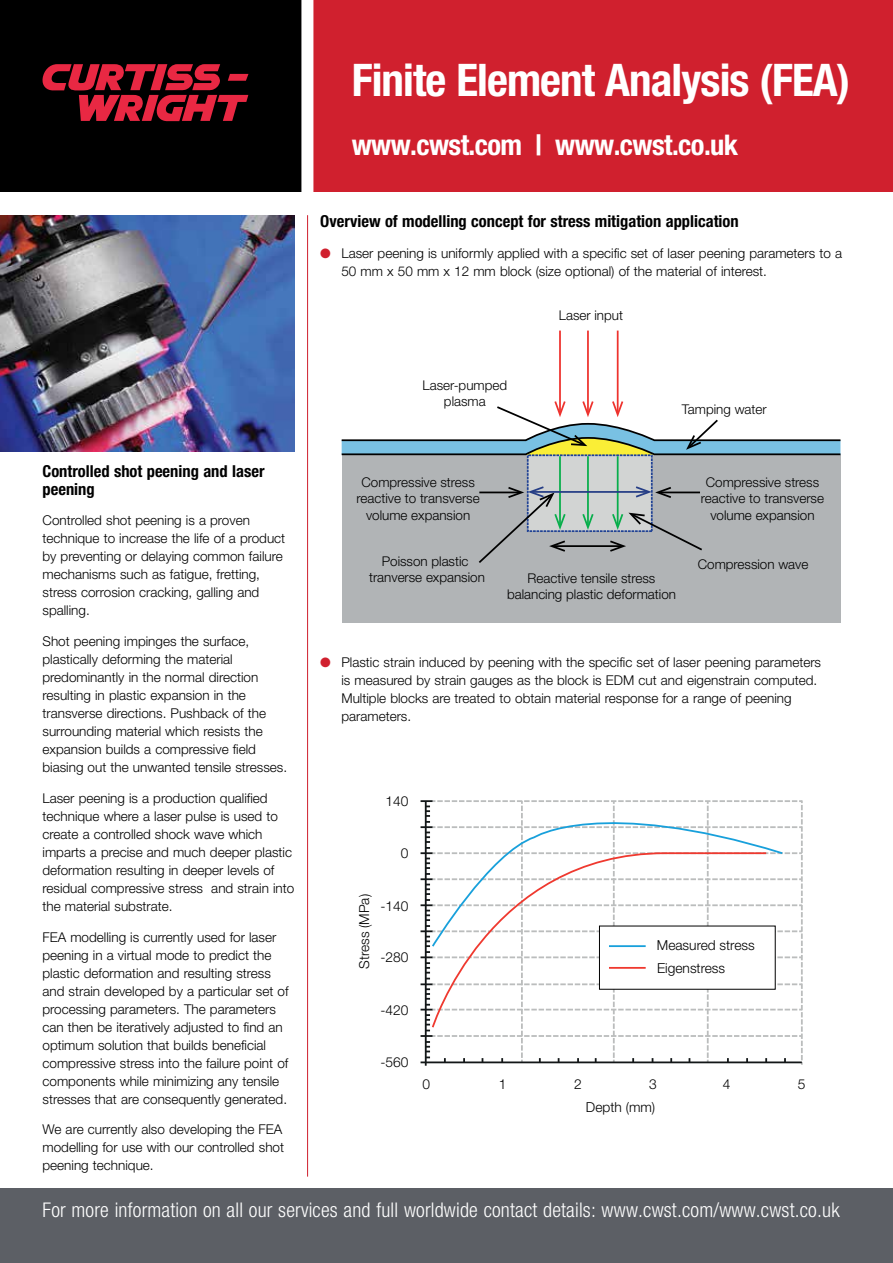
<style>
.page{position:relative;width:893px;height:1263px;background:#fff}
.page>*{position:absolute;margin:0;border:0;box-sizing:border-box;transform-origin:0 0}
.t1{font:700 condensed 45px "Helvetica Neue LT Std";letter-spacing:-.02em;color:#fff}
.t2{font:700 condensed 28.5px "Helvetica Neue LT Std";letter-spacing:-.02em;color:#fff}
.t3{font:300 condensed 20.25px "Helvetica Neue LT Std";letter-spacing:.01em;color:#fff}
.t4{font:700 condensed 16.5px/18px "Helvetica Neue LT Std";color:#000}
.t5{font:300 13.8px/22.8px "Helvetica Neue LT Std";color:#000}
.t6{font:300 13.5px/18px "Helvetica Neue LT Std";color:#000}
.t7{font:300 13.35px/16px "Helvetica Neue LT Std";color:#000;text-align:center}
.s1{color:#d0202e}
</style>
<div class="page">
<div style="left:0;top:1188px;width:893px;height:75px;background:#5c5f65"></div>
<div style="left:313px;top:0;width:580px;height:191px;background:#d0202e"></div>
<div style="left:0;top:0;width:307px;height:191px;background:#000"></div>
<svg style="left:43px;top:64px;width:205px;height:57px"></svg>
<div style="left:301px;top:0;width:12px;height:200px;background:#fff"></div>
<img style="left:0;top:215px;width:295px;height:237px">
<hr style="left:307px;top:215px;width:1px;height:961px;background:#d0202e">
<hr style="left:425px;top:801px;width:2px;height:265px;background:#131718">
<svg style="left:421px;top:800px;width:382px;height:265px"></svg>
<svg style="left:431px;top:948px;width:337px;height:81px"></svg>
<svg style="left:431px;top:800px;width:353px;height:148px"></svg>
<div style="left:599px;top:925px;width:177px;height:65px;background:#fff"></div>
<hr style="left:421px;top:1061px;width:381px;height:2px;background:#131718">
<hr style="left:609px;top:945px;width:37px;height:2px;background:#18a0db">
<hr style="left:609px;top:967px;width:37px;height:2px;background:#ef392f">
<div style="left:342px;top:455px;width:498px;height:168px;background:#b1b4b6"></div>
<div style="left:527px;top:454px;width:126px;height:78px;background:#d2d4d3;border:2px dashed #204295"></div>
<hr style="left:559px;top:331px;width:2px;height:81px;background:#ee332e">
<hr style="left:587px;top:331px;width:2px;height:81px;background:#ee332e">
<hr style="left:617px;top:331px;width:2px;height:81px;background:#ee332e">
<hr style="left:559px;top:456px;width:2px;height:69px;background:#08ae4b">
<hr style="left:587px;top:456px;width:2px;height:69px;background:#08ae4b">
<svg style="left:582px;top:514px;width:12px;height:16px"></svg>
<hr style="left:617px;top:456px;width:2px;height:69px;background:#08ae4b">
<svg style="left:342px;top:401px;width:498px;height:55px"></svg>
<hr style="left:660px;top:492px;width:40px;height:1px;background:#000">
<hr style="left:554px;top:545px;width:67px;height:2px;background:#000">
<svg style="left:610px;top:512px;width:92px;height:40px"></svg>
<hr style="left:533px;top:491px;width:114px;height:2px;background:#263e86">
<svg style="left:636px;top:486px;width:35px;height:12px"></svg>
<svg style="left:478px;top:486px;width:88px;height:77px"></svg>
<h1 class="t1" style="left:352px;top:53px;width:500px">Finite Element Analysis (FEA)</h1>
<h2 class="t2" style="left:352px;top:128px;width:388px">www.cwst.com | www.cwst.co.uk</h2>
<p class="t4" style="left:320px;top:212px;width:420px">Overview of modelling concept for stress mitigation application</p>
<p class="t6" style="left:341px;top:244px;width:502px;text-indent:-21px"><span class="s1">●</span> Laser peening is uniformly applied with a specific set of laser peening parameters to a<br>50 mm x 50 mm x 12 mm block (size optional) of the material of interest.</p>
<p class="t4" style="left:43px;top:461px;width:223px">Controlled shot peening and laser peening</p>
<p class="t6" style="left:43px;top:511px;width:244px">Controlled shot peening is a proven technique to increase the life of a product by preventing or delaying common failure mechanisms such as fatigue, fretting, stress corrosion cracking, galling and spalling.</p>
<p class="t6" style="left:43px;top:632px;width:246px">Shot peening impinges the surface, plastically deforming the material predominantly in the normal direction resulting in plastic expansion in the transverse directions. Pushback of the surrounding material which resists the expansion builds a compressive field biasing out the unwanted tensile stresses.</p>
<p class="t6" style="left:43px;top:789px;width:253px">Laser peening is a production qualified technique where a laser pulse is used to create a controlled shock wave which imparts a precise and much deeper plastic deformation resulting in deeper levels of residual compressive stress and strain into the material substrate.</p>
<p class="t6" style="left:43px;top:927px;width:247px">FEA modelling is currently used for laser peening in a virtual mode to predict the plastic deformation and resulting stress and strain developed by a particular set of processing parameters. The parameters can then be iteratively adjusted to find an optimum solution that builds beneficial compressive stress into the failure point of components while minimizing any tensile stresses that are consequently generated.</p>
<p class="t6" style="left:43px;top:1120px;width:243px">We are currently also developing the FEA modelling for use with our controlled shot peening technique.</p>
<p class="t7" style="left:423px;top:377px;width:86px">Laser-pumped plasma</p>
<p class="t7" style="left:357px;top:474px;width:125px">Compressive stress reactive to transverse volume expansion</p>
<p class="t7" style="left:559px;top:307px;width:66px">Laser input</p>
<p class="t7" style="left:682px;top:401px;width:86px">Tamping water</p>
<p class="t7" style="left:701px;top:474px;width:125px">Compressive stress reactive to transverse volume expansion</p>
<p class="t7" style="left:369px;top:553px;width:117px">Poisson plastic tranverse expansion</p>
<p class="t7" style="left:698px;top:556px;width:112px">Compression wave</p>
<p class="t7" style="left:507px;top:570px;width:171px">Reactive tensile stress balancing plastic deformation</p>
<p class="t6" style="left:341px;top:653px;width:481px;text-indent:-21px"><span class="s1">●</span> Plastic strain induced by peening with the specific set of laser peening parameters is measured by strain gauges as the block is EDM cut and eigenstrain computed.<br>Multiple blocks are treated to obtain material response for a range of peening parameters.</p>
<p class="t5" style="left:386px;top:790px;width:24px">140</p>
<p class="t5" style="left:401px;top:842px;width:9px">0</p>
<p class="t5" style="left:352px;top:969px;width:76px;rotate:-90deg">Stress (MPa)</p>
<p class="t5" style="left:381px;top:894px;width:30px">-140</p>
<p class="t5" style="left:381px;top:945px;width:30px">-280</p>
<p class="t5" style="left:381px;top:998px;width:30px">-420</p>
<p class="t5" style="left:657px;top:933px;width:99px">Measured stress<br>Eigenstress</p>
<p class="t5" style="left:381px;top:1051px;width:30px">-560</p>
<p class="t5" style="left:422px;top:1072px;width:9px">0</p>
<p class="t5" style="left:499px;top:1072px;width:9px">1</p>
<p class="t5" style="left:574px;top:1072px;width:9px">2</p>
<p class="t5" style="left:649px;top:1072px;width:9px">3</p>
<p class="t5" style="left:723px;top:1072px;width:9px">4</p>
<p class="t5" style="left:798px;top:1072px;width:9px">5</p>
<p class="t5" style="left:586px;top:1096px;width:71px">Depth (mm)</p>
<h3 class="t3" style="left:43px;top:1198px;width:799px">For more information on all our services and full worldwide contact details: www.cwst.com/www.cwst.co.uk</h3>
</div>
